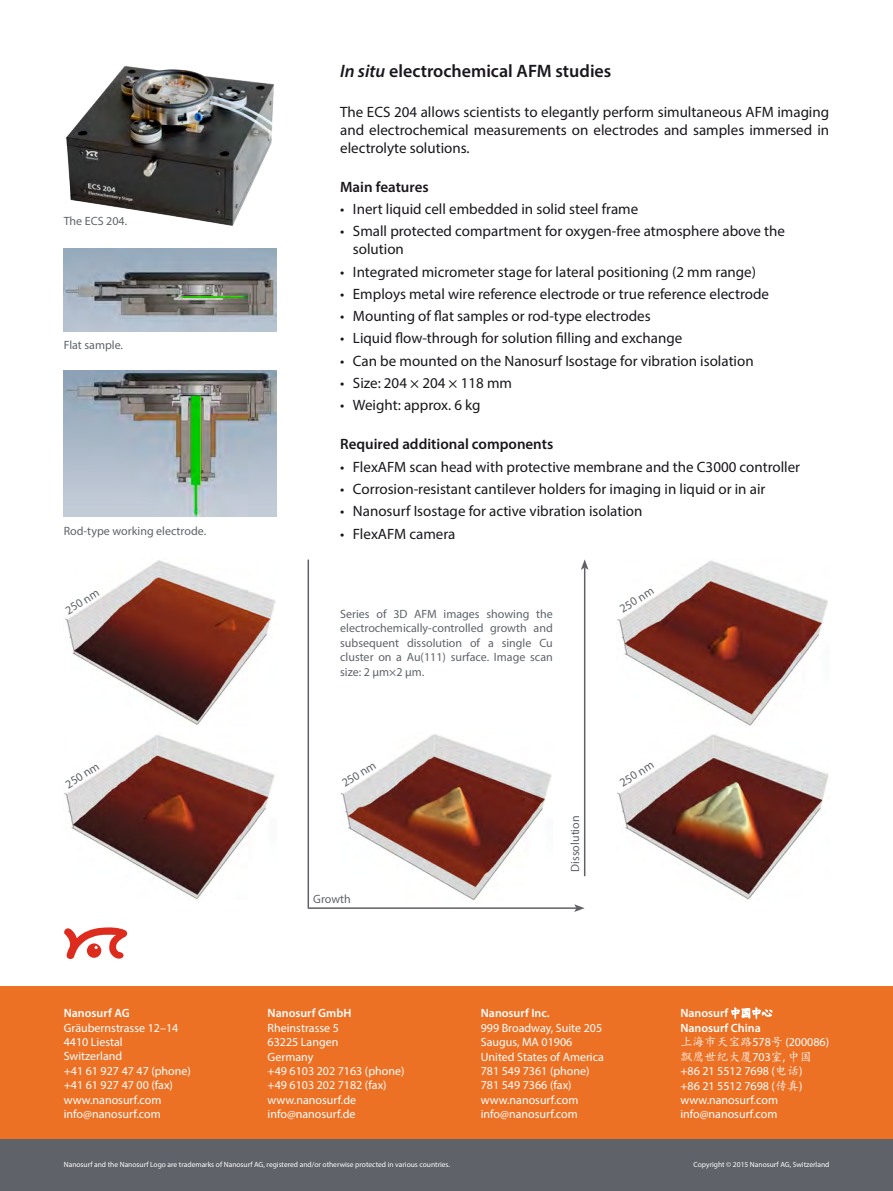
<style>
.page{position:relative;width:893px;height:1191px;background:#fff}
.page>*{position:absolute;margin:0;border:0;box-sizing:border-box;transform-origin:0 0}
.Big_heading{font:600 18px "Myriad Pro";color:#1a171c}
.Body{font:15px/18px "Myriad Pro";color:#1a171c;text-align:justify}
.Heading{font:600 15px "Myriad Pro";color:#1a171c}
.Paragraph_Style_8{font:12px "Myriad Pro";color:#fff}
.t1{font:12px/14.4px "Myriad Pro";color:#5f6369;text-align:justify}
.Paragraph_Style_8-2{font:600 12px "Myriad Pro";color:#fff}
.Paragraph_Style_8-3{font:12px "Kai Ti";color:#fff}
.Paragraph_Style_1{font:7.5px "Myriad Pro";color:#fff}
.s1{font-style:italic}
.s2{font-family:"Kai Ti";font-weight:400}
.s3{font-family:"Kai Ti"}
.s4{font-family:"Myriad Pro"}
</style>
<div class="page">
<div style="left:0;top:986px;width:893px;height:205px;background:#ec7125"></div>
<div style="left:0;top:1140px;width:893px;height:51px;background:#5f6369"></div>
<svg style="left:64px;top:927px;width:64px;height:32px"></svg>
<svg style="left:731px;top:1007px;width:41px;height:12px"></svg>
<img style="left:64px;top:249px;width:212px;height:83px">
<img style="left:64px;top:370px;width:212px;height:147px">
<img style="left:66px;top:65px;width:208px;height:161px">
<img style="left:65px;top:560px;width:210px;height:165px">
<img style="left:64px;top:734px;width:210px;height:165px">
<img style="left:340px;top:734px;width:212px;height:166px">
<img style="left:617px;top:734px;width:212px;height:166px">
<img style="left:617px;top:560px;width:211px;height:165px">
<hr style="left:308px;top:560px;width:1px;height:347px;background:#5f6167">
<hr style="left:308px;top:907px;width:268px;height:2px;background:#5f6167">
<svg style="left:574px;top:904px;width:11px;height:8px"></svg>
<hr style="left:584px;top:567px;width:1px;height:309px;background:#5f6167">
<svg style="left:581px;top:559px;width:7px;height:11px"></svg>
<p class="t1" style="left:64px;top:213px;width:65px">The ECS 204.</p>
<p class="t1" style="left:64px;top:338px;width:61px">Flat sample.</p>
<p class="t1" style="left:64px;top:523px;width:144px">Rod-type working electrode.</p>
<p class="Big_heading" style="left:340px;top:60px;width:273px"><span class="s1">In situ</span> electrochemical AFM studies</p>
<p class="Body" style="left:340px;top:102px;width:490px">The ECS 204 allows scientists to elegantly perform simultaneous AFM imaging and electrochemical measurements on electrodes and samples immersed in electrolyte solutions.</p>
<p class="Heading" style="left:340px;top:177px;width:90px">Main features</p>
<p class="Body" style="left:340px;top:200px;width:300px">• Inert liquid cell embedded in solid steel frame</p>
<p class="Body" style="left:353px;top:222px;width:433px;text-indent:-13px">• Small protected compartment for oxygen-free atmosphere above the solution</p>
<p class="Body" style="left:340px;top:262px;width:417px">• Integrated micrometer stage for lateral positioning (2 mm range)</p>
<p class="Body" style="left:340px;top:285px;width:430px">• Employs metal wire reference electrode or true reference electrode</p>
<p class="Body" style="left:340px;top:307px;width:312px">• Mounting of flat samples or rod-type electrodes</p>
<p class="Body" style="left:340px;top:329px;width:344px">• Liquid flow-through for solution filling and exchange</p>
<p class="Body" style="left:340px;top:351px;width:415px">• Can be mounted on the Nanosurf Isostage for vibration isolation</p>
<p class="Body" style="left:340px;top:374px;width:173px">• Size: 204 × 204 × 118 mm</p>
<p class="Body" style="left:340px;top:396px;width:142px">• Weight: approx. 6 kg</p>
<p class="Heading" style="left:340px;top:435px;width:215px">Required additional components</p>
<p class="Body" style="left:340px;top:457px;width:461px">• FlexAFM scan head with protective membrane and the C3000 controller</p>
<p class="Body" style="left:340px;top:480px;width:427px">• Corrosion-resistant cantilever holders for imaging in liquid or in air</p>
<p class="Body" style="left:340px;top:502px;width:304px">• Nanosurf Isostage for active vibration isolation</p>
<p class="Body" style="left:340px;top:524px;width:117px">• FlexAFM camera</p>
<p class="t1" style="left:62px;top:605px;width:39px;rotate:-32deg">250 nm</p>
<p class="t1" style="left:617px;top:603px;width:39px;rotate:-32deg">250 nm</p>
<p class="t1" style="left:340px;top:606px;width:214px">Series of 3D AFM images showing the electrochemically-controlled growth and subsequent dissolution of a single Cu cluster on a Au(111) surface. Image scan size: 2 μm×2 μm.</p>
<p class="t1" style="left:62px;top:779px;width:39px;rotate:-32deg">250 nm</p>
<p class="Paragraph_Style_8-2" style="left:64px;top:1005px;width:67px">Nanosurf AG</p>
<p class="Paragraph_Style_8" style="left:64px;top:1020px;width:116px">Gräubernstrasse 12–14</p>
<p class="Paragraph_Style_8" style="left:64px;top:1034px;width:60px">4410 Liestal</p>
<p class="Paragraph_Style_8" style="left:64px;top:1049px;width:60px">Switzerland</p>
<p class="Paragraph_Style_8" style="left:64px;top:1063px;width:129px">+41 61 927 47 47 (phone)</p>
<p class="Paragraph_Style_8" style="left:64px;top:1077px;width:111px">+41 61 927 47 00 (fax)</p>
<p class="Paragraph_Style_8" style="left:64px;top:1092px;width:99px">www.nanosurf.com</p>
<p class="Paragraph_Style_8" style="left:64px;top:1106px;width:99px">info@nanosurf.com</p>
<p class="t1" style="left:339px;top:777px;width:39px;rotate:-32deg">250 nm</p>
<p class="t1" style="left:617px;top:777px;width:39px;rotate:-32deg">250 nm</p>
<p class="t1" style="left:313px;top:891px;width:39px">Growth</p>
<p class="t1" style="left:568px;top:872px;width:58px;rotate:-90deg">Dissolution</p>
<p class="Paragraph_Style_8-2" style="left:268px;top:1005px;width:85px">Nanosurf GmbH</p>
<p class="Paragraph_Style_8" style="left:268px;top:1020px;width:73px">Rheinstrasse 5</p>
<p class="Paragraph_Style_8" style="left:268px;top:1034px;width:72px">63225 Langen</p>
<p class="Paragraph_Style_8" style="left:268px;top:1049px;width:47px">Germany</p>
<p class="Paragraph_Style_8" style="left:268px;top:1063px;width:138px">+49 6103 202 7163 (phone)</p>
<p class="Paragraph_Style_8" style="left:268px;top:1078px;width:121px">+49 6103 202 7182 (fax)</p>
<p class="Paragraph_Style_8" style="left:268px;top:1092px;width:90px">www.nanosurf.de</p>
<p class="Paragraph_Style_8" style="left:268px;top:1106px;width:89px">info@nanosurf.de</p>
<p class="Paragraph_Style_8-2" style="left:481px;top:1005px;width:70px">Nanosurf Inc.</p>
<p class="Paragraph_Style_8" style="left:481px;top:1020px;width:123px">999 Broadway, Suite 205</p>
<p class="Paragraph_Style_8" style="left:481px;top:1034px;width:93px">Saugus, MA 01906</p>
<p class="Paragraph_Style_8" style="left:481px;top:1049px;width:125px">United States of America</p>
<p class="Paragraph_Style_8" style="left:481px;top:1063px;width:110px">781 549 7361 (phone)</p>
<p class="Paragraph_Style_8" style="left:481px;top:1078px;width:92px">781 549 7366 (fax)</p>
<p class="Paragraph_Style_8" style="left:481px;top:1092px;width:99px">www.nanosurf.com</p>
<p class="Paragraph_Style_8" style="left:481px;top:1106px;width:99px">info@nanosurf.com</p>
<p class="Paragraph_Style_8-2" style="left:680px;top:1005px;width:94px">Nanosurf<span class="s2">中国中心</span></p>
<p class="Paragraph_Style_8-2" style="left:680px;top:1020px;width:82px">Nanosurf China</p>
<p class="Paragraph_Style_8" style="left:680px;top:1034px;width:150px"><span class="s3">上海市天宝路</span>578<span class="s3">号</span> (200086)</p>
<p class="Paragraph_Style_8-3" style="left:680px;top:1050px;width:133px">飘鹰世纪大厦<span class="s4">703</span>室<span class="s4">,</span> 中国</p>
<p class="Paragraph_Style_8" style="left:680px;top:1063px;width:124px">+86 21 5512 7698 (<span class="s3">电话</span>)</p>
<p class="Paragraph_Style_8" style="left:680px;top:1078px;width:124px">+86 21 5512 7698 (<span class="s3">传真</span>)</p>
<p class="Paragraph_Style_8" style="left:680px;top:1092px;width:99px">www.nanosurf.com</p>
<p class="Paragraph_Style_8" style="left:680px;top:1106px;width:99px">info@nanosurf.com</p>
<p class="Paragraph_Style_1" style="left:64px;top:1159px;width:388px">Nanosurf and the Nanosurf Logo are trademarks of Nanosurf AG, registered and/or otherwise protected in various countries.</p>
<p class="Paragraph_Style_1" style="left:693px;top:1159px;width:137px">Copyright © 2015 Nanosurf AG, Switzerland</p>
</div>
